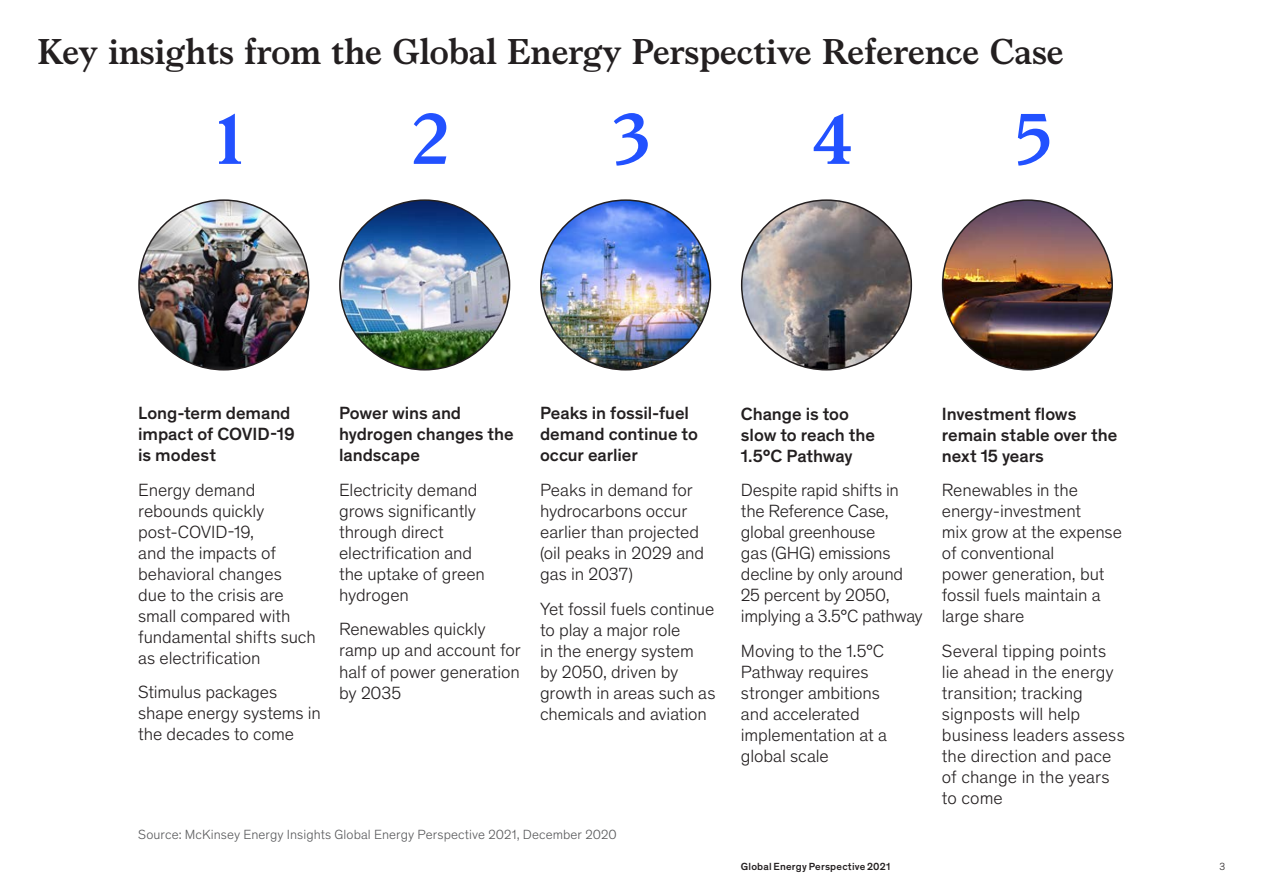
<style>
.page{position:relative;width:1263px;height:893px;background:#fff}
.page>*{position:absolute;margin:0;border:0;box-sizing:border-box;transform-origin:0 0}
.t1{font:700 72px "Bower";color:#2251ff}
.t2{font:700 36px "Bower";color:#231f20}
.t3{font:300 18px/21px "Mc Kinsey Sans";letter-spacing:-.005em;color:#231f20}
.t4{font:500 18px/21px "Mc Kinsey Sans";letter-spacing:-.005em;color:#231f20}
.t5{font:300 13.5px "Mc Kinsey Sans";letter-spacing:.005em;color:#57585a}
.t6{font:500 10.5px "Mc Kinsey Sans";letter-spacing:.015em;color:#231f20}
.t7{font:300 10.5px "Mc Kinsey Sans";color:#231f20}
</style>
<div class="page">
<img style="left:139px;top:200px;width:170px;height:170px;border-radius:85px">
<img style="left:340px;top:200px;width:169px;height:170px;border-radius:85px">
<img style="left:541px;top:200px;width:169px;height:170px;border-radius:85px">
<img style="left:742px;top:200px;width:169px;height:170px;border-radius:85px">
<img style="left:942px;top:200px;width:170px;height:170px;border-radius:85px">
<p class="t2" style="left:38px;top:25px;width:1027px">Key insights from the Global Energy Perspective Reference Case</p>
<p class="t1" style="left:216px;top:86px;width:28px">1</p>
<p class="t1" style="left:412px;top:86px;width:39px">2</p>
<p class="t1" style="left:612px;top:86px;width:40px">3</p>
<p class="t1" style="left:812px;top:86px;width:41px">4</p>
<p class="t1" style="left:1014px;top:86px;width:39px">5</p>
<p class="t4" style="left:138px;top:401px;width:158px">Long-term demand impact of COVID-19 is modest</p>
<p class="t3" style="left:138px;top:478px;width:179px">Energy demand rebounds quickly post-COVID-19,<br>and the impacts of behavioral changes<br>due to the crisis are small compared with fundamental shifts such as electrification</p>
<p class="t3" style="left:138px;top:681px;width:184px">Stimulus packages shape energy systems in the decades to come</p>
<p class="t4" style="left:339px;top:402px;width:176px">Power wins and hydrogen changes the landscape</p>
<p class="t3" style="left:339px;top:478px;width:147px">Electricity demand grows significantly through direct electrification and the uptake of green hydrogen</p>
<p class="t3" style="left:339px;top:618px;width:183px">Renewables quickly ramp up and account for half of power generation by 2035</p>
<p class="t4" style="left:540px;top:402px;width:159px">Peaks in fossil-fuel demand continue to occur earlier</p>
<p class="t3" style="left:540px;top:479px;width:166px">Peaks in demand for hydrocarbons occur earlier than projected (oil peaks in 2029 and gas in 2037)</p>
<p class="t3" style="left:540px;top:597px;width:177px">Yet fossil fuels continue to play a major role<br>in the energy system by 2050, driven by growth in areas such as chemicals and aviation</p>
<p class="t5" style="left:138px;top:825px;width:480px">Source: McKinsey Energy Insights Global Energy Perspective 2021, December 2020</p>
<p class="t4" style="left:741px;top:402px;width:136px">Change is too slow to reach the<br>1.5°C Pathway</p>
<p class="t3" style="left:741px;top:479px;width:183px">Despite rapid shifts in the Reference Case, global greenhouse<br>gas (GHG) emissions decline by only around<br>25 percent by 2050, implying a 3.5°C pathway</p>
<p class="t3" style="left:741px;top:639px;width:147px">Moving to the 1.5°C<br>Pathway requires stronger ambitions and accelerated implementation at a global scale</p>
<p class="t4" style="left:942px;top:402px;width:177px">Investment flows remain stable over the next 15 years</p>
<p class="t3" style="left:942px;top:479px;width:182px">Renewables in the energy-investment<br>mix grow at the expense of conventional<br>power generation, but fossil fuels maintain a large share</p>
<p class="t3" style="left:942px;top:639px;width:184px">Several tipping points lie ahead in the energy transition; tracking signposts will help business leaders assess the direction and pace of change in the years to come</p>
<p class="t6" style="left:741px;top:859px;width:151px">Global Energy Perspective 2021</p>
<p class="t7" style="left:1219px;top:859px;width:7px">3</p>
</div>
